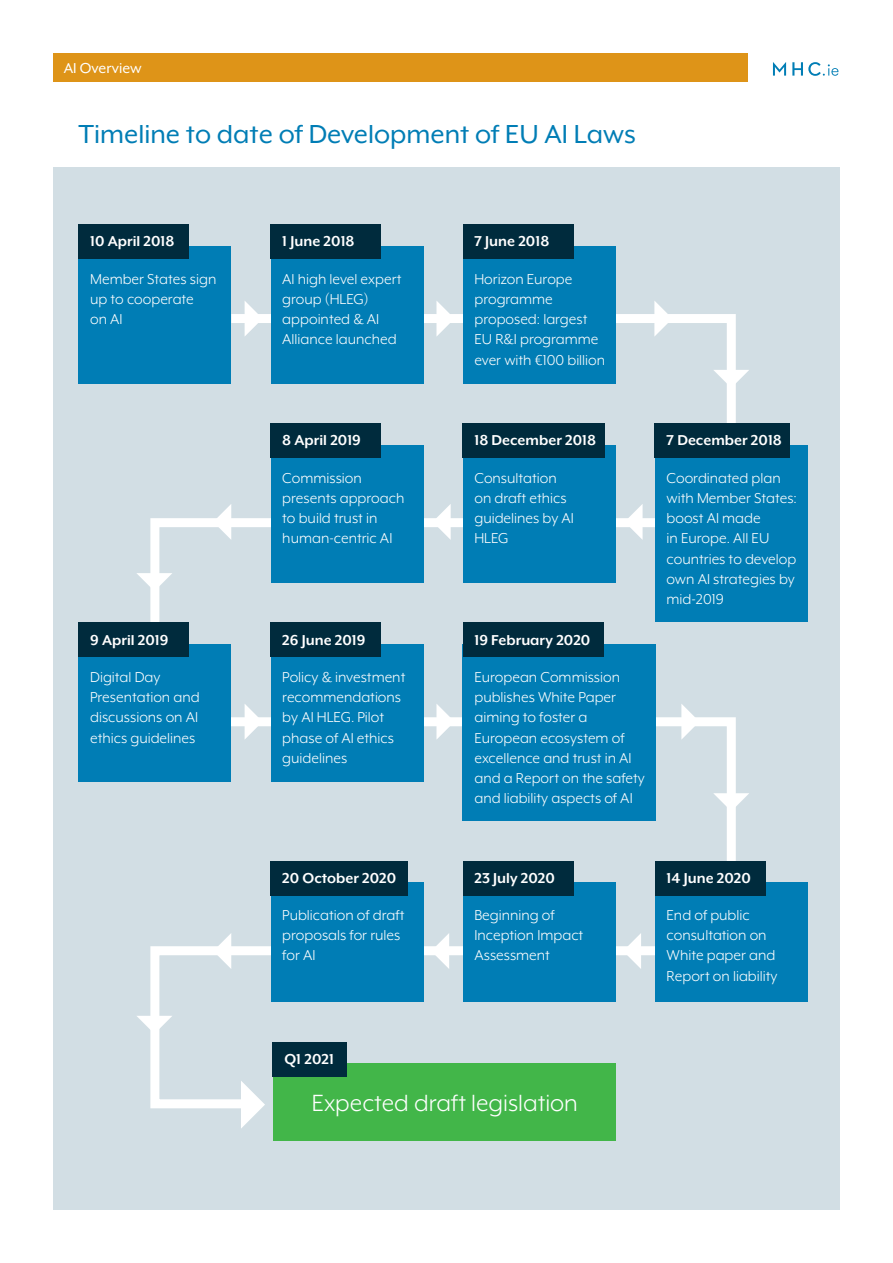
<style>
.page{position:relative;width:893px;height:1263px;background:#fff}
.page>*{position:absolute;margin:0;border:0;box-sizing:border-box;transform-origin:0 0}
.MHC_Sub_Head{font:30px "Mr Eaves XL Mod OT";color:#007db5}
.MHC_Body{font:27px "Mr Eaves XL Mod OT";color:#fff}
.MHC_Body-2{font:16.5px/20.2px "Mr Eaves XL Mod OT";color:#fff}
.MHC_Body-3{font:700 16.5px "Mr Eaves XL Mod OT";color:#fff}
.MHC_Header_Title{font:16.5px "Mr Eaves XL Mod OT";color:#fff}
</style>
<div class="page">
<div style="left:53px;top:167px;width:787px;height:1043px;background:#d2dee4"></div>
<svg style="left:146px;top:309px;width:590px;height:800px"></svg>
<svg style="left:713px;top:370px;width:36px;height:18px"></svg>
<svg style="left:245px;top:301px;width:18px;height:36px"></svg>
<svg style="left:436px;top:301px;width:19px;height:36px"></svg>
<svg style="left:654px;top:301px;width:18px;height:36px"></svg>
<svg style="left:713px;top:793px;width:36px;height:18px"></svg>
<svg style="left:245px;top:704px;width:18px;height:36px"></svg>
<svg style="left:436px;top:704px;width:19px;height:36px"></svg>
<svg style="left:681px;top:704px;width:18px;height:36px"></svg>
<svg style="left:241px;top:1080px;width:24px;height:48px"></svg>
<svg style="left:137px;top:573px;width:35px;height:18px"></svg>
<svg style="left:624px;top:504px;width:19px;height:36px"></svg>
<svg style="left:433px;top:504px;width:18px;height:36px"></svg>
<svg style="left:213px;top:504px;width:18px;height:36px"></svg>
<svg style="left:137px;top:1016px;width:35px;height:18px"></svg>
<svg style="left:623px;top:933px;width:18px;height:36px"></svg>
<svg style="left:431px;top:933px;width:18px;height:36px"></svg>
<svg style="left:213px;top:933px;width:18px;height:36px"></svg>
<div style="left:53px;top:53px;width:694px;height:29px;background:#de9418"></div>
<svg style="left:773px;top:62px;width:65px;height:14px"></svg>
<div style="left:78px;top:246px;width:153px;height:138px;background:#007db5"></div>
<div style="left:78px;top:224px;width:111px;height:35px;background:#002b3d"></div>
<div style="left:655px;top:882px;width:153px;height:120px;background:#007db5"></div>
<div style="left:655px;top:861px;width:110px;height:34px;background:#002b3d"></div>
<div style="left:78px;top:644px;width:153px;height:138px;background:#007db5"></div>
<div style="left:78px;top:623px;width:111px;height:34px;background:#002b3d"></div>
<div style="left:655px;top:445px;width:153px;height:177px;background:#007db5"></div>
<div style="left:655px;top:423px;width:135px;height:35px;background:#002b3d"></div>
<div style="left:271px;top:246px;width:152px;height:138px;background:#007db5"></div>
<div style="left:271px;top:224px;width:110px;height:35px;background:#002b3d"></div>
<div style="left:463px;top:882px;width:153px;height:120px;background:#007db5"></div>
<div style="left:463px;top:861px;width:110px;height:34px;background:#002b3d"></div>
<div style="left:271px;top:644px;width:152px;height:138px;background:#007db5"></div>
<div style="left:271px;top:623px;width:110px;height:34px;background:#002b3d"></div>
<div style="left:271px;top:445px;width:152px;height:138px;background:#007db5"></div>
<div style="left:271px;top:423px;width:110px;height:35px;background:#002b3d"></div>
<div style="left:463px;top:246px;width:153px;height:138px;background:#007db5"></div>
<div style="left:463px;top:224px;width:110px;height:35px;background:#002b3d"></div>
<div style="left:271px;top:882px;width:152px;height:120px;background:#007db5"></div>
<div style="left:271px;top:861px;width:137px;height:34px;background:#002b3d"></div>
<div style="left:273px;top:1063px;width:343px;height:78px;background:#42b649"></div>
<div style="left:273px;top:1042px;width:74px;height:34px;background:#002b3d"></div>
<div style="left:463px;top:644px;width:193px;height:177px;background:#007db5"></div>
<div style="left:463px;top:623px;width:140px;height:34px;background:#002b3d"></div>
<div style="left:463px;top:445px;width:153px;height:138px;background:#007db5"></div>
<div style="left:463px;top:423px;width:142px;height:35px;background:#002b3d"></div>
<p class="MHC_Header_Title" style="left:64px;top:60px;width:79px">AI Overview</p>
<p class="MHC_Sub_Head" style="left:78px;top:119px;width:559px">Timeline to date of Development of EU AI Laws</p>
<p class="MHC_Body-3" style="left:90px;top:233px;width:86px">10 April 2018</p>
<p class="MHC_Body-2" style="left:90px;top:268px;width:128px">Member States sign up to cooperate<br>on AI</p>
<p class="MHC_Body-3" style="left:90px;top:631px;width:80px">9 April 2019</p>
<p class="MHC_Body-2" style="left:90px;top:667px;width:111px">Digital Day<br>Presentation and discussions on AI ethics guidelines</p>
<p class="MHC_Body-3" style="left:282px;top:233px;width:74px">1 June 2018</p>
<p class="MHC_Body-2" style="left:282px;top:268px;width:121px">AI high level expert group (HLEG) appointed &amp; AI<br>Alliance launched</p>
<p class="MHC_Body-3" style="left:474px;top:233px;width:76px">7 June 2018</p>
<p class="MHC_Body-2" style="left:474px;top:268px;width:132px">Horizon Europe programme proposed: largest<br>EU R&amp;I programme ever with €100 billion</p>
<p class="MHC_Body-3" style="left:282px;top:432px;width:80px">8 April 2019</p>
<p class="MHC_Body-2" style="left:282px;top:468px;width:124px">Commission presents approach to build trust in human-centric AI</p>
<p class="MHC_Body-3" style="left:282px;top:631px;width:85px">26 June 2019</p>
<p class="MHC_Body-2" style="left:282px;top:667px;width:125px">Policy &amp; investment recommendations by AI HLEG. Pilot phase of AI ethics guidelines</p>
<p class="MHC_Body-3" style="left:282px;top:869px;width:115px">20 October 2020</p>
<p class="MHC_Body-2" style="left:282px;top:905px;width:124px">Publication of draft proposals for rules for AI</p>
<p class="MHC_Body-3" style="left:474px;top:432px;width:123px">18 December 2018</p>
<p class="MHC_Body-2" style="left:474px;top:468px;width:101px">Consultation on draft ethics guidelines by AI<br>HLEG</p>
<p class="MHC_Body-3" style="left:474px;top:631px;width:117px">19 February 2020</p>
<p class="MHC_Body-2" style="left:474px;top:667px;width:172px">European Commission publishes White Paper aiming to foster a<br>European ecosystem of excellence and trust in AI and a Report on the safety and liability aspects of AI</p>
<p class="MHC_Body-3" style="left:667px;top:432px;width:117px">7 December 2018</p>
<p class="MHC_Body-2" style="left:667px;top:468px;width:132px">Coordinated plan with Member States: boost AI made<br>in Europe. All EU countries to develop own AI strategies by mid-2019</p>
<p class="MHC_Body-3" style="left:474px;top:869px;width:82px">23 July 2020</p>
<p class="MHC_Body-2" style="left:474px;top:905px;width:110px">Beginning of<br>Inception Impact<br>Assessment</p>
<p class="MHC_Body-3" style="left:667px;top:869px;width:86px">14 June 2020</p>
<p class="MHC_Body-2" style="left:667px;top:905px;width:112px">End of public consultation on<br>White paper and<br>Report on liability</p>
<p class="MHC_Body-3" style="left:284px;top:1050px;width:51px">Q1 2021</p>
<p class="MHC_Body" style="left:312px;top:1089px;width:268px">Expected draft legislation</p>
</div>
